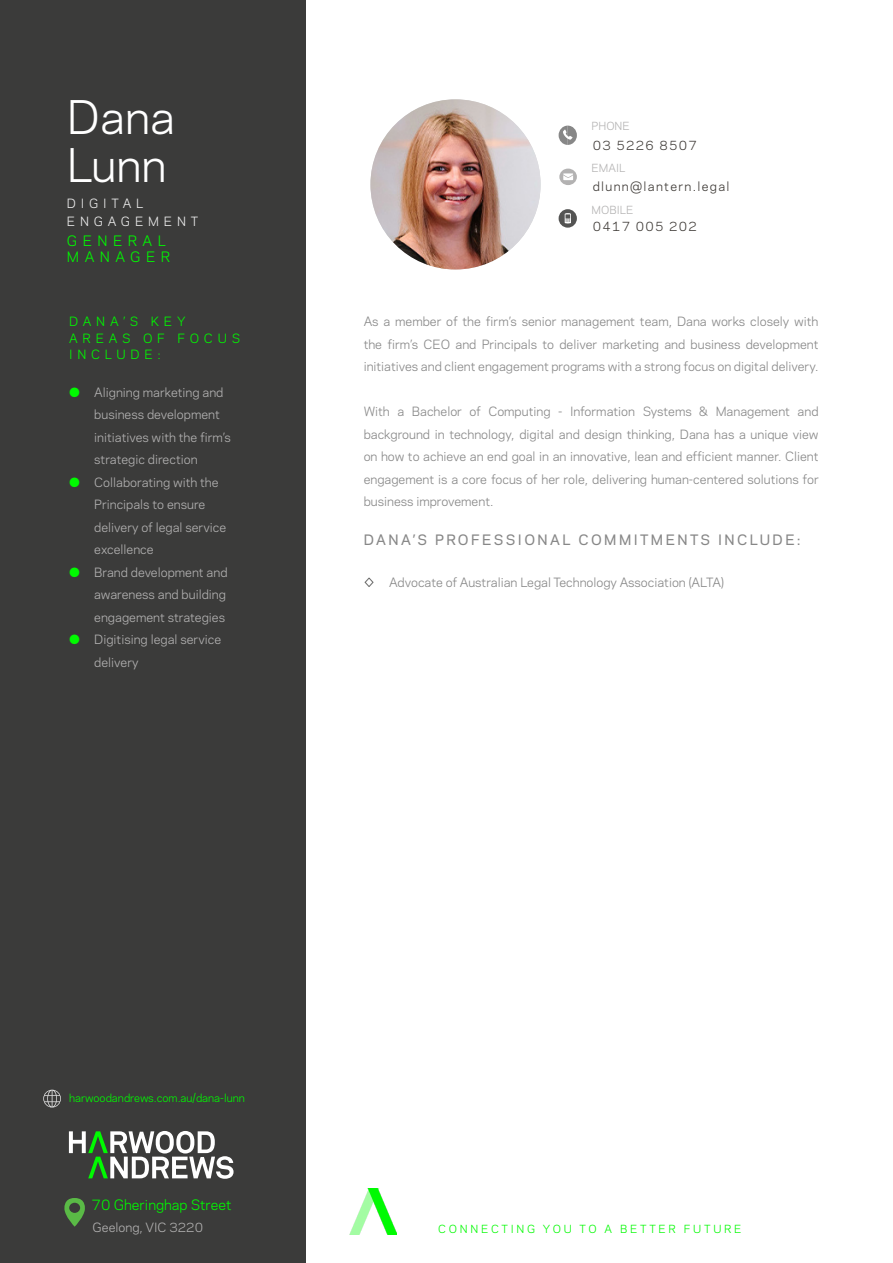
<style>
.page{position:relative;width:893px;height:1263px;background:#fff}
.page>*{position:absolute;margin:0;border:0;box-sizing:border-box;transform-origin:0 0}
.t1{font:43.5px/48px "Galaxie Polaris";color:#fff}
.t2{font:500 13.5px "Galaxie Polaris";letter-spacing:.18em;color:#878787}
.t3{font:13.5px "Galaxie Polaris";color:#00fa00}
.t4{font:13.5px/16.2px "Galaxie Polaris";letter-spacing:.4em;color:#00fa00}
.t5{font:12px/22.5px "Galaxie Polaris";color:#878787;text-align:justify}
.t6{font:12px/22.5px "Galaxie Polaris";color:#b3b2b2}
.t7{font:12px "Galaxie Polaris";letter-spacing:.11em;color:#3d3935}
.t8{font:12px/16.5px "Galaxie Polaris";letter-spacing:.4em;color:#00fa00}
.t9{font:12px/18px "Galaxie Polaris";letter-spacing:.4em;color:#ededed}
.t10{font:10.5px "Galaxie Polaris";color:#00fa00}
.t11{font:10.5px "Galaxie Polaris";letter-spacing:.26em;color:#00fa00}
.t12{font:10.5px "Galaxie Polaris";color:#b3b2b2}
.s1{color:#00fa00}
.s2{color:#3b3b3a}
</style>
<div class="page">
<div style="left:0;top:0;width:306px;height:1263px;background:#3b3b3a"></div>
<svg style="left:69px;top:1131px;width:165px;height:48px"></svg>
<img style="left:370px;top:99px;width:171px;height:170px">
<img style="left:349px;top:1189px;width:48px;height:45px">
<svg style="left:559px;top:126px;width:18px;height:19px"></svg>
<div style="left:559px;top:169px;width:18px;height:16px;background:#b3b2b2;border-radius:50%"></div>
<svg style="left:562px;top:170px;width:11px;height:10px"></svg>
<div style="left:559px;top:209px;width:18px;height:19px;background:#545453;border-radius:50%"></div>
<svg style="left:565px;top:213px;width:6px;height:11px"></svg>
<svg style="left:64px;top:1198px;width:21px;height:29px"></svg>
<svg style="left:43px;top:1090px;width:18px;height:17px"></svg>
<h1 class="t1" style="left:67px;top:91px;width:109px">Dana<br>Lunn</h1>
<p class="t9" style="left:67px;top:194px;width:133px">DIGITAL<br>ENGAGEMENT</p>
<p class="t4" style="left:67px;top:232px;width:105px">GENERAL<br>MANAGER</p>
<p class="t8" style="left:69px;top:313px;width:173px">DANA’S KEY<br>AREAS OF FOCUS<br>INCLUDE:</p>
<p class="t6" style="left:94px;top:380px;width:138px;text-indent:-26px"><span class="s1">●</span> Aligning marketing and business development initiatives with the firm’s strategic direction</p>
<p class="t6" style="left:94px;top:470px;width:134px;text-indent:-26px"><span class="s1">●</span> Collaborating with the<br>Principals to ensure delivery of legal service excellence</p>
<p class="t6" style="left:94px;top:560px;width:135px;text-indent:-26px"><span class="s1">●</span> Brand development and awareness and building engagement strategies</p>
<p class="t6" style="left:94px;top:628px;width:129px;text-indent:-26px"><span class="s1">●</span> Digitising legal service delivery</p>
<p class="t12" style="left:592px;top:118px;width:40px">PHONE</p>
<p class="t12" style="left:592px;top:160px;width:35px">EMAIL</p>
<p class="t12" style="left:592px;top:202px;width:43px">MOBILE</p>
<p class="t7" style="left:593px;top:137px;width:106px">03 5226 8507</p>
<p class="t7" style="left:593px;top:177px;width:138px">dlunn@lantern.legal</p>
<p class="t7" style="left:593px;top:218px;width:106px">0417 005 202</p>
<p class="t5" style="left:364px;top:310px;width:456px">As a member of the firm’s senior management team, Dana works closely with the firm’s CEO and Principals to deliver marketing and business development initiatives and client engagement programs with a strong focus on digital delivery.</p>
<p class="t5" style="left:364px;top:400px;width:457px">With a Bachelor of Computing - Information Systems &amp; Management and background in technology, digital and design thinking, Dana has a unique view on how to achieve an end goal in an innovative, lean and efficient manner. Client engagement is a core focus of her role, delivering human-centered solutions for business improvement.</p>
<p class="t2" style="left:364px;top:530px;width:438px">DANA’S PROFESSIONAL COMMITMENTS INCLUDE:</p>
<p class="t5" style="left:364px;top:570px;width:362px"><span class="s2">◊</span> Advocate of Australian Legal Technology Association (ALTA)</p>
<p class="t10" style="left:69px;top:1090px;width:177px">harwoodandrews.com.au/dana-lunn</p>
<p class="t3" style="left:92px;top:1195px;width:141px">70 Gheringhap Street</p>
<p class="t6" style="left:93px;top:1215px;width:112px">Geelong, VIC 3220</p>
<p class="t11" style="left:438px;top:1221px;width:305px">CONNECTING YOU TO A BETTER FUTURE</p>
</div>
